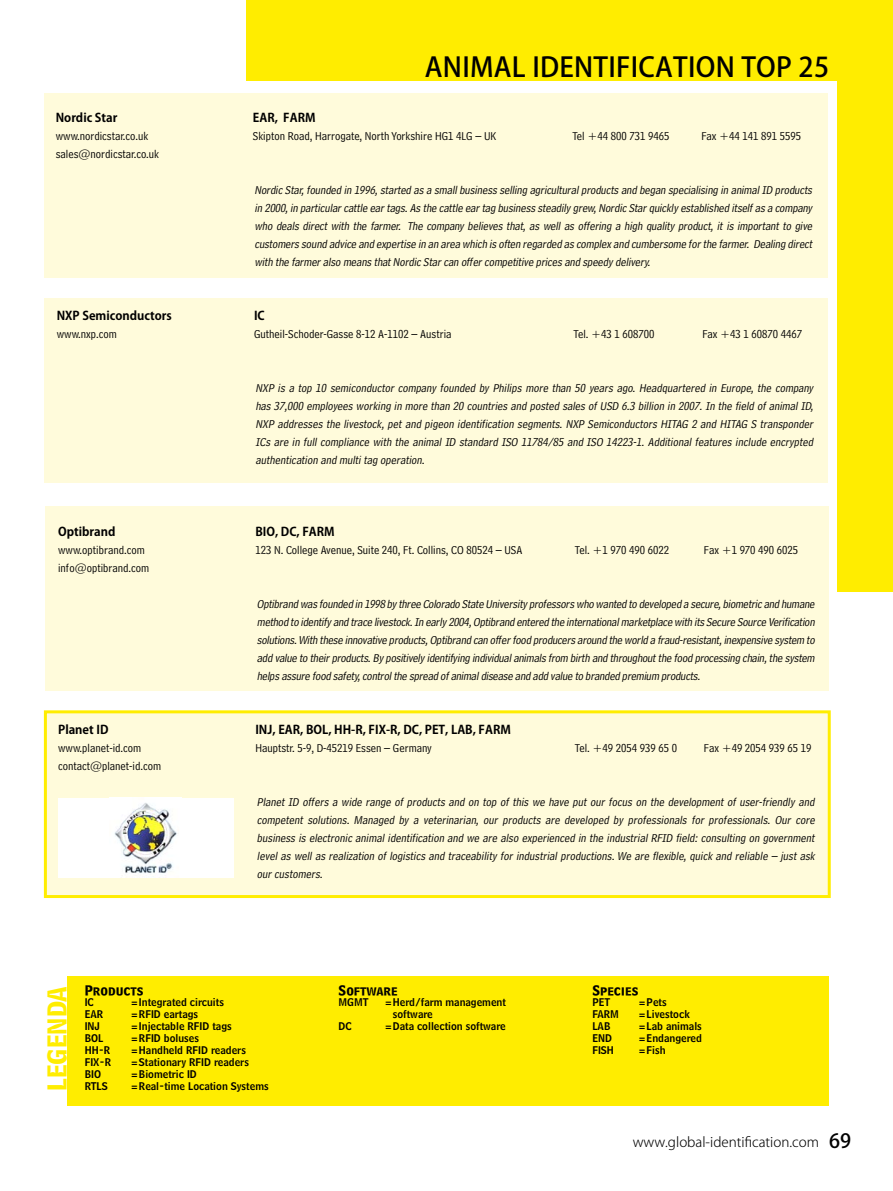
<style>
.page{position:relative;width:893px;height:1191px;background:#fff}
.page>*{position:absolute;margin:0;border:0;box-sizing:border-box;transform-origin:0 0}
.t1{font:500 27px "Koz Go Std";letter-spacing:.01em;color:#000}
.t2{font:22.5px "Bell Centennial Bold Listing";color:#ffed00}
.t3{font:300 13.5px "Koz Go Std";color:#000}
.t4{font:italic 12px/18px "Bell Centennial Address";color:#000;text-align:justify}
.t5{font:12px "Bell Centennial Address";color:#000}
.t6{font:700 12px "Koz Go Std";color:#000}
.t7{font:12px "Bell Centennial Bold Listing";color:#000}
.t8{font:10.5px/12px "Bell Centennial Name And Number";color:#000}
.s1{font-weight:500;font-size:19.5px}
</style>
<div class="page">
<div style="left:838px;top:0;width:55px;height:591px;background:#ffed00"></div>
<div style="left:247px;top:0;width:646px;height:81px;background:#ffed00"></div>
<div style="left:44px;top:93px;width:784px;height:185px;background:#fffbdb"></div>
<div style="left:44px;top:298px;width:784px;height:184px;background:#fffbdb"></div>
<div style="left:45px;top:506px;width:784px;height:185px;background:#fffbdb"></div>
<div style="left:44px;top:710px;width:787px;height:188px;background:#fffbdb;border:3px solid #ffed00"></div>
<div style="left:68px;top:976px;width:761px;height:130px;background:#ffed00"></div>
<div style="left:58px;top:797px;width:175px;height:80px;background:#fff"></div>
<img style="left:114px;top:803px;width:63px;height:71px">
<h1 class="t1" style="left:425px;top:50px;width:406px">ANIMAL IDENTIFICATION TOP 25</h1>
<p class="t6" style="left:56px;top:109px;width:63px">Nordic Star</p>
<p class="t6" style="left:253px;top:109px;width:64px">EAR, FARM</p>
<p class="t5" style="left:56px;top:129px;width:94px">www.nordicstar.co.uk</p>
<p class="t5" style="left:253px;top:129px;width:245px">Skipton Road, Harrogate, North Yorkshire HG1 4LG – UK</p>
<p class="t5" style="left:572px;top:129px;width:98px">Tel +44 800 731 9465</p>
<p class="t5" style="left:701px;top:129px;width:101px">Fax +44 141 891 5595</p>
<p class="t5" style="left:56px;top:147px;width:105px">sales@nordicstar.co.uk</p>
<p class="t4" style="left:254px;top:181px;width:562px">NordicStar,founded in 1996,started asa smallbusinessselling agriculturalproductsand began specialising in animalID products in 2000,in particularcattle eartags.Asthe cattle eartag businesssteadilygrew,NordicStarquicklyestablished itselfasa company who deals direct with the farmer. The company believes that, as well as offering a high quality product, it is important to give customerssound advice and expertise in an area which isoften regarded ascomplexand cumbersome forthe farmer. Dealing direct with the farmeralso meansthatNordicStarcan offercompetitive pricesand speedydelivery.</p>
<p class="t6" style="left:57px;top:307px;width:117px">NXP Semiconductors</p>
<p class="t6" style="left:254px;top:307px;width:12px">IC</p>
<p class="t5" style="left:57px;top:327px;width:61px">www.nxp.com</p>
<p class="t5" style="left:254px;top:327px;width:199px">Gutheil-Schoder-Gasse 8-12 A-1102 – Austria</p>
<p class="t5" style="left:574px;top:327px;width:82px">Tel. +43 1 608700</p>
<p class="t5" style="left:703px;top:327px;width:101px">Fax +43 1 60870 4467</p>
<p class="t4" style="left:255px;top:379px;width:562px">NXP is a top 10 semiconductor company founded by Philips more than 50 years ago. Headquartered in Europe, the company has 37,000 employees working in more than 20 countries and posted sales ofUSD 6.3 billion in 2007.In the field ofanimalID, NXP addresses the livestock, pet and pigeon identification segments. NXP Semiconductors HITAG 2 and HITAG S transponder ICs are in full compliance with the animal ID standard ISO 11784/85 and ISO 14223-1. Additional features include encrypted authentication and multitag operation.</p>
<p class="t6" style="left:58px;top:523px;width:59px">Optibrand</p>
<p class="t6" style="left:255px;top:523px;width:81px">BIO, DC, FARM</p>
<p class="t5" style="left:58px;top:543px;width:88px">www.optibrand.com</p>
<p class="t5" style="left:255px;top:543px;width:268px">123 N. College Avenue, Suite 240, Ft. Collins, CO 80524 – USA</p>
<p class="t5" style="left:575px;top:543px;width:96px">Tel. +1 970 490 6022</p>
<p class="t5" style="left:704px;top:543px;width:96px">Fax +1 970 490 6025</p>
<p class="t5" style="left:58px;top:561px;width:93px">info@optibrand.com</p>
<p class="t4" style="left:257px;top:595px;width:562px">Optibrand wasfounded in 1998 bythree Colorado State Universityprofessorswho wanted to developed a secure,biometricand humane method to identifyand trace livestock.In early2004,Optibrand entered the internationalmarketplace with itsSecure Source Verification solutions.With these innovative products,Optibrand can offerfood producersaround the world a fraud-resistant,inexpensive system to add value to theirproducts.Bypositivelyidentifying individualanimalsfrom birth and throughoutthe food processing chain,the system helpsassure food safety,controlthe spread ofanimaldisease and add value to branded premium products.</p>
<p class="t6" style="left:58px;top:721px;width:52px">Planet ID</p>
<p class="t6" style="left:255px;top:721px;width:257px">INJ, EAR, BOL, HH-R, FIX-R, DC, PET, LAB, FARM</p>
<p class="t5" style="left:58px;top:741px;width:85px">www.planet-id.com</p>
<p class="t5" style="left:255px;top:741px;width:178px">Hauptstr. 5-9, D-45219 Essen – Germany</p>
<p class="t5" style="left:575px;top:741px;width:104px">Tel. +49 2054 939 65 0</p>
<p class="t5" style="left:704px;top:741px;width:109px">Fax +49 2054 939 65 19</p>
<p class="t5" style="left:58px;top:759px;width:104px">contact@planet-id.com</p>
<p class="t4" style="left:257px;top:793px;width:562px">Planet ID offers a wide range of products and on top of this we have put our focus on the development of user-friendly and competent solutions. Managed by a veterinarian, our products are developed by professionals for professionals. Our core business is electronic animal identification and we are also experienced in the industrial RFID field: consulting on government level as well as realization of logistics and traceability for industrial productions.We are flexible, quick and reliable – just ask ourcustomers.</p>
<h2 class="t2" style="left:42px;top:1090px;width:106px;rotate:-90deg">Legenda</h2>
<p class="t7" style="left:85px;top:981px;width:61px">Products</p>
<p class="t8" style="left:85px;top:995px;width:11px">IC</p>
<p class="t8" style="left:130px;top:995px;width:95px">=Integrated circuits</p>
<p class="t8" style="left:85px;top:1007px;width:20px">EAR</p>
<p class="t8" style="left:130px;top:1007px;width:70px">=RFID eartags</p>
<p class="t8" style="left:85px;top:1019px;width:17px">INJ</p>
<p class="t8" style="left:130px;top:1019px;width:103px">=Injectable RFID tags</p>
<p class="t8" style="left:85px;top:1031px;width:20px">BOL</p>
<p class="t8" style="left:130px;top:1031px;width:70px">=RFID boluses</p>
<p class="t8" style="left:85px;top:1043px;width:27px">HH-R</p>
<p class="t8" style="left:130px;top:1043px;width:117px">=Handheld RFID readers</p>
<p class="t8" style="left:85px;top:1055px;width:28px">FIX-R</p>
<p class="t8" style="left:130px;top:1055px;width:120px">=Stationary RFID readers</p>
<p class="t8" style="left:85px;top:1067px;width:18px">BIO</p>
<p class="t8" style="left:130px;top:1067px;width:68px">=Biometric ID</p>
<p class="t8" style="left:85px;top:1079px;width:25px">RTLS</p>
<p class="t8" style="left:130px;top:1079px;width:140px">=Real-time Location Systems</p>
<p class="t7" style="left:339px;top:981px;width:61px">Software</p>
<p class="t8" style="left:339px;top:995px;width:32px">MGMT</p>
<p class="t8" style="left:393px;top:995px;width:115px;text-indent:-9px">=Herd/farm management software</p>
<p class="t8" style="left:339px;top:1019px;width:15px">DC</p>
<p class="t8" style="left:384px;top:1019px;width:123px">=Data collection software</p>
<p class="t7" style="left:592px;top:981px;width:48px">Species</p>
<p class="t8" style="left:592px;top:995px;width:20px">PET</p>
<p class="t8" style="left:638px;top:995px;width:30px">=Pets</p>
<p class="t8" style="left:592px;top:1007px;width:28px">FARM</p>
<p class="t8" style="left:638px;top:1007px;width:53px">=Livestock</p>
<p class="t8" style="left:592px;top:1019px;width:20px">LAB</p>
<p class="t8" style="left:638px;top:1019px;width:66px">=Lab animals</p>
<p class="t8" style="left:592px;top:1031px;width:21px">END</p>
<p class="t8" style="left:638px;top:1031px;width:66px">=Endangered</p>
<p class="t8" style="left:592px;top:1043px;width:23px">FISH</p>
<p class="t8" style="left:638px;top:1043px;width:29px">=Fish</p>
<p class="t3" style="left:633px;top:1133px;width:220px">www.global-identification.com <span class="s1">69</span></p>
</div>
